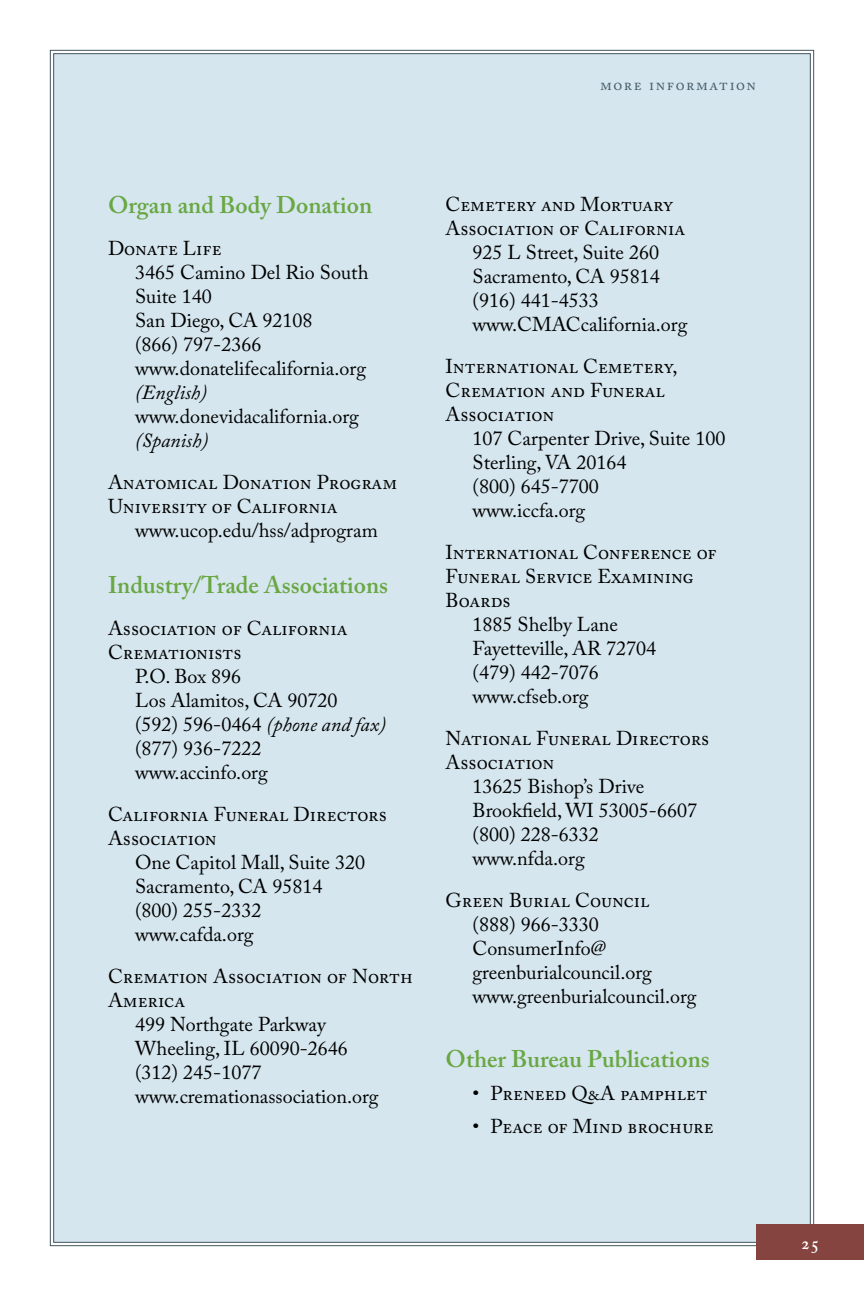
<style>
.page{position:relative;width:864px;height:1296px;background:#fff}
.page>*{position:absolute;margin:0;border:0;box-sizing:border-box;transform-origin:0 0}
.t1{font:600 24px "Adobe Caslon Pro";color:#69a743}
.t2{font:20px/24px "Adobe Caslon Pro";color:#000}
.t3{font:italic 20px "Adobe Caslon Pro";color:#000}
.t4{font:600 18px "Adobe Caslon Pro";color:#fff}
.t5{font:16px "Adobe Caslon Pro";color:#475f6b}
.s1{font-style:italic}
</style>
<div class="page">
<div style="left:53px;top:53px;width:758px;height:1190px;background:#d5e6ee"></div>
<div style="left:756px;top:1224px;width:108px;height:36px;background:#854440"></div>
<p class="t5" style="left:600px;top:75px;width:157px">m o r e inf o r ma t i o n</p>
<p class="t1" style="left:108px;top:191px;width:266px">Organ and Body Donation</p>
<p class="t2" style="left:135px;top:237px;width:235px;text-indent:-27px">Donate Life<br>3465 Camino Del Rio South<br>Suite 140<br>San Diego, CA 92108<br>(866) 797-2366 www.donatelifecalifornia.org</p>
<p class="t3" style="left:135px;top:381px;width:74px">(English)</p>
<p class="t2" style="left:135px;top:405px;width:225px">www.donevidacalifornia.org</p>
<p class="t3" style="left:135px;top:429px;width:75px">(Spanish)</p>
<p class="t2" style="left:108px;top:471px;width:291px">Anatomical Donation Program<br>University of California</p>
<p class="t2" style="left:135px;top:519px;width:244px">www.ucop.edu/hss/adprogram</p>
<p class="t1" style="left:108px;top:571px;width:282px">Industry/Trade Associations</p>
<p class="t2" style="left:108px;top:616px;width:241px">Association of California</p>
<p class="t2" style="left:108px;top:640px;width:135px">Cremationists</p>
<p class="t2" style="left:135px;top:664px;width:108px">P.O. Box 896</p>
<p class="t2" style="left:135px;top:688px;width:204px">Los Alamitos, CA 90720</p>
<p class="t2" style="left:135px;top:712px;width:253px">(592) 596-0464 <span class="s1">(phone and fax)</span></p>
<p class="t2" style="left:135px;top:736px;width:128px">(877) 936-7222</p>
<p class="t2" style="left:135px;top:760px;width:134px">www.accinfo.org</p>
<p class="t2" style="left:108px;top:802px;width:280px">California Funeral Directors<br>Association</p>
<p class="t2" style="left:135px;top:850px;width:232px">One Capitol Mall, Suite 320<br>Sacramento, CA 95814 (800) 255-2332 www.cafda.org</p>
<p class="t2" style="left:108px;top:964px;width:306px">Cremation Association of North</p>
<p class="t2" style="left:108px;top:988px;width:79px">America</p>
<p class="t2" style="left:135px;top:1012px;width:193px">499 Northgate Parkway</p>
<p class="t2" style="left:135px;top:1036px;width:214px">Wheeling, IL 60090-2646</p>
<p class="t2" style="left:135px;top:1060px;width:128px">(312) 245-1077</p>
<p class="t2" style="left:135px;top:1084px;width:245px">www.cremationassociation.org</p>
<p class="t2" style="left:446px;top:192px;width:229px">Cemetery and Mortuary</p>
<p class="t2" style="left:446px;top:216px;width:241px">Association of California</p>
<p class="t2" style="left:472px;top:240px;width:188px">925 L Street, Suite 260</p>
<p class="t2" style="left:472px;top:264px;width:189px">Sacramento, CA 95814</p>
<p class="t2" style="left:472px;top:288px;width:128px">(916) 441-4533</p>
<p class="t2" style="left:472px;top:312px;width:216px">www.CMACcalifornia.org</p>
<p class="t2" style="left:446px;top:354px;width:234px">International Cemetery,<br>Cremation and Funeral<br>Association</p>
<p class="t2" style="left:472px;top:426px;width:255px">107 Carpenter Drive, Suite 100<br>Sterling, VA 20164<br>(800) 645-7700<br>www.iccfa.org</p>
<p class="t2" style="left:446px;top:540px;width:273px">International Conference of</p>
<p class="t2" style="left:446px;top:564px;width:249px">Funeral Service Examining</p>
<p class="t2" style="left:446px;top:588px;width:67px">Boards</p>
<p class="t2" style="left:472px;top:612px;width:147px">1885 Shelby Lane</p>
<p class="t2" style="left:472px;top:636px;width:185px">Fayetteville, AR 72704</p>
<p class="t2" style="left:472px;top:660px;width:128px">(479) 442-7076</p>
<p class="t2" style="left:472px;top:684px;width:118px">www.cfseb.org</p>
<p class="t2" style="left:446px;top:726px;width:265px">National Funeral Directors</p>
<p class="t2" style="left:446px;top:750px;width:110px">Association</p>
<p class="t2" style="left:472px;top:774px;width:173px">13625 Bishop’s Drive</p>
<p class="t2" style="left:472px;top:798px;width:226px">Brookfield, WI 53005-6607</p>
<p class="t2" style="left:472px;top:822px;width:128px">(800) 228-6332</p>
<p class="t2" style="left:472px;top:846px;width:114px">www.nfda.org</p>
<p class="t2" style="left:472px;top:888px;width:226px;text-indent:-27px">Green Burial Council (888) 966-3330<br>ConsumerInfo@ greenburialcouncil.org www.greenburialcouncil.org</p>
<p class="t1" style="left:446px;top:1045px;width:266px">Other Bureau Publications</p>
<p class="t2" style="left:472px;top:1081px;width:236px">• Preneed Q&amp;A pamphlet</p>
<p class="t2" style="left:472px;top:1114px;width:243px">• Peace of Mind brochure</p>
<p class="t4" style="left:801px;top:1232px;width:19px">25</p>
</div>
